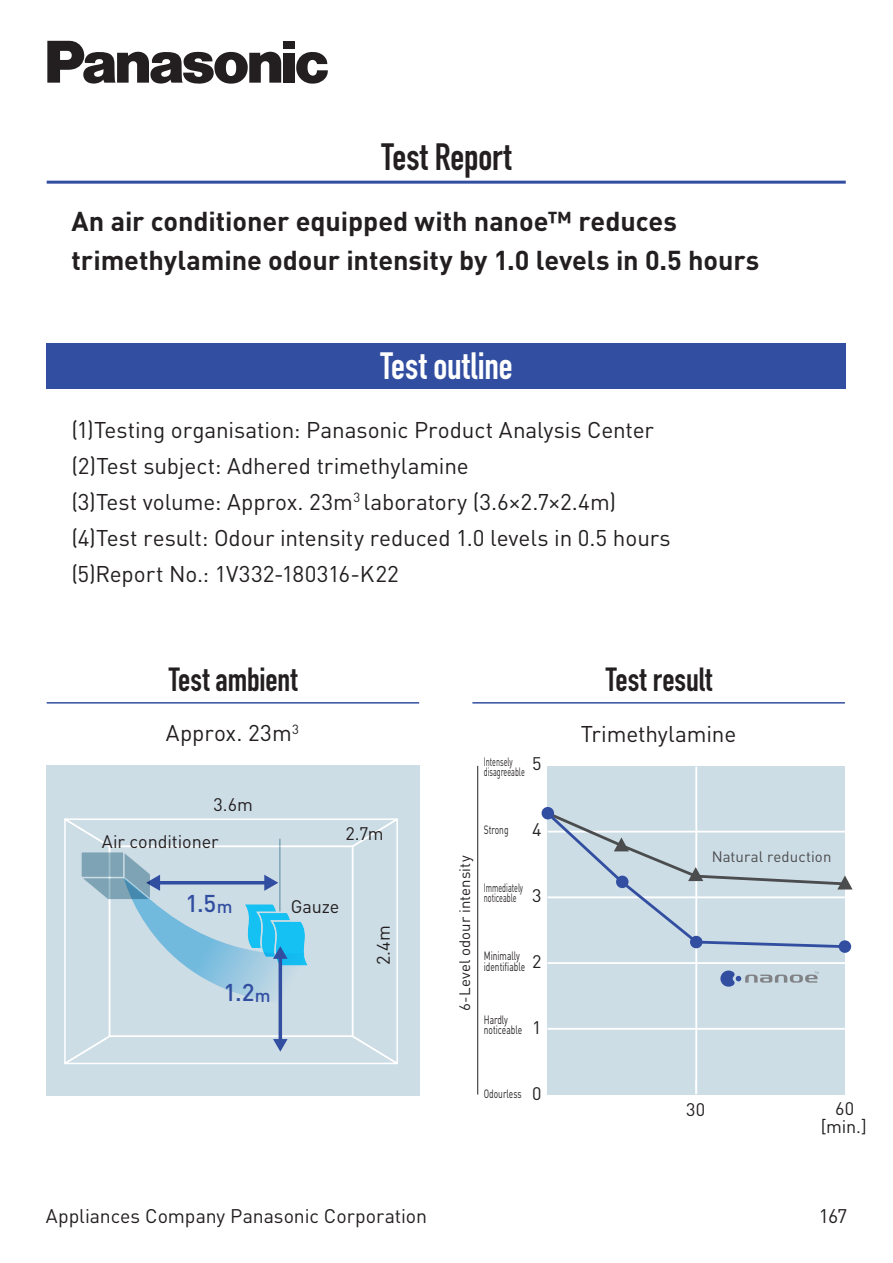
<style>
.page{position:relative;width:893px;height:1263px;background:#fff}
.page>*{position:absolute;margin:0;border:0;box-sizing:border-box;transform-origin:0 0}
.t1{font:700 37.5px "DIN Condensed";color:#fff}
.t2{font:700 37.5px "DIN Condensed";letter-spacing:-.005em;color:#231f20}
.t3{font:700 33px "DIN Condensed";letter-spacing:-.005em;color:#231f20}
.t4{font:700 27px/38.5px "DINOT";letter-spacing:-.005em;color:#231f20}
.t5{font:500 24px "DINOT";color:#324ea1}
.t6{font:22.5px/36px "DINOT";letter-spacing:-.005em;color:#231f20}
.t7{font:19.5px "DINOT";letter-spacing:-.005em;color:#231f20}
.t8{font:18px/18.1px "DINOT";letter-spacing:-.005em;color:#231f20;text-align:center}
.t9{font:15px "DINOT";letter-spacing:.005em;color:#231f20}
.t10{font:15px "DINOT";letter-spacing:.005em;color:#4b4c4d}
.t11{font:12px/10.5px "DINOT";color:#231f20;scale:.7 1}
.t12{font:12px/10.5px "DINOT";color:#231f20;scale:.6 1}
.s1{font-size:18px}
</style>
<div class="page">
<div style="left:47px;top:344px;width:799px;height:45px;background:#324ea1"></div>
<div style="left:46px;top:765px;width:373px;height:330px;background:#cddde6"></div>
<hr style="left:47px;top:181px;width:799px;height:3px;background:#324ea1">
<hr style="left:47px;top:702px;width:372px;height:2px;background:#324ea1">
<hr style="left:472px;top:702px;width:373px;height:2px;background:#324ea1">
<svg style="left:47px;top:41px;width:234px;height:43px"></svg>
<div style="left:283px;top:53px;width:12px;height:30px;background:#231f20"></div>
<div style="left:283px;top:41px;width:12px;height:8px;background:#231f20"></div>
<svg style="left:296px;top:52px;width:32px;height:32px"></svg>
<svg style="left:64px;top:818px;width:334px;height:247px"></svg>
<div style="left:548px;top:766px;width:297px;height:328px;background:#cddde6"></div>
<hr style="left:477px;top:766px;width:1px;height:328px;background:#231f20">
<hr style="left:695px;top:767px;width:2px;height:327px;background:#fff">
<hr style="left:548px;top:1028px;width:297px;height:2px;background:#fff">
<hr style="left:548px;top:962px;width:297px;height:2px;background:#fff">
<svg style="left:720px;top:970px;width:99px;height:17px"></svg>
<svg style="left:541px;top:807px;width:13px;height:12px"></svg>
<div style="left:839px;top:940px;width:12px;height:13px;background:#324ea1;border-radius:50%"></div>
<svg style="left:544px;top:809px;width:308px;height:140px"></svg>
<h1 class="t2" style="left:382px;top:131px;width:131px">Test Report</h1>
<p class="t4" style="left:71px;top:202px;width:689px">An air conditioner equipped with nanoe™ reduces trimethylamine odour intensity by 1.0 levels in 0.5 hours</p>
<h1 class="t1" style="left:380px;top:340px;width:134px">Test outline</h1>
<p class="t6" style="left:71px;top:411px;width:601px">(1)Testing organisation: Panasonic Product Analysis Center (2)Test subject: Adhered trimethylamine<br>(3)Test volume: Approx. 23m<sup>3</sup> laboratory (3.6×2.7×2.4m) (4)Test result: Odour intensity reduced 1.0 levels in 0.5 hours (5)Report No.: 1V332-180316-K22</p>
<h2 class="t3" style="left:169px;top:657px;width:130px">Test ambient</h2>
<h2 class="t3" style="left:606px;top:657px;width:108px">Test result</h2>
<p class="t6" style="left:166px;top:715px;width:135px">Approx. 23m<sup>3</sup></p>
<p class="t8" style="left:213px;top:795px;width:41px">3.6m</p>
<p class="t8" style="left:102px;top:832px;width:118px">Air conditioner</p>
<p class="t8" style="left:346px;top:824px;width:40px">2.7m</p>
<p class="t5" style="left:185px;top:888px;width:49px">1.5<span class="s1">m</span></p>
<p class="t8" style="left:291px;top:897px;width:50px">Gauze</p>
<p class="t5" style="left:223px;top:977px;width:49px">1.2<span class="s1">m</span></p>
<p class="t8" style="left:374px;top:965px;width:41px;rotate:-90deg">2.4m</p>
<p class="t12" style="left:484px;top:756px;width:70px">Intensely disagreeable</p>
<p class="t8" style="left:532px;top:754px;width:11px">5</p>
<p class="t9" style="left:455px;top:1010px;width:156px;rotate:-90deg">6-Level odour intensity</p>
<p class="t11" style="left:484px;top:824px;width:37px">Strong</p>
<p class="t8" style="left:532px;top:820px;width:11px">4</p>
<p class="t12" style="left:484px;top:882px;width:67px">Immediately noticeable</p>
<p class="t8" style="left:532px;top:886px;width:11px">3</p>
<p class="t11" style="left:484px;top:950px;width:61px">Minimally identifiable</p>
<p class="t8" style="left:532px;top:952px;width:11px">2</p>
<p class="t11" style="left:484px;top:1014px;width:56px">Hardly noticeable</p>
<p class="t8" style="left:532px;top:1018px;width:11px">1</p>
<p class="t11" style="left:484px;top:1088px;width:56px">Odourless</p>
<p class="t8" style="left:532px;top:1084px;width:11px">0</p>
<p class="t6" style="left:581px;top:715px;width:157px">Trimethylamine</p>
<p class="t10" style="left:712px;top:847px;width:121px">Natural reduction</p>
<p class="t8" style="left:686px;top:1100px;width:21px">30</p>
<p class="t8" style="left:821px;top:1099px;width:47px">60 [min.]</p>
<p class="t7" style="left:46px;top:1204px;width:383px">Appliances Company Panasonic Corporation</p>
<p class="t7" style="left:819px;top:1204px;width:30px">167</p>
</div>
